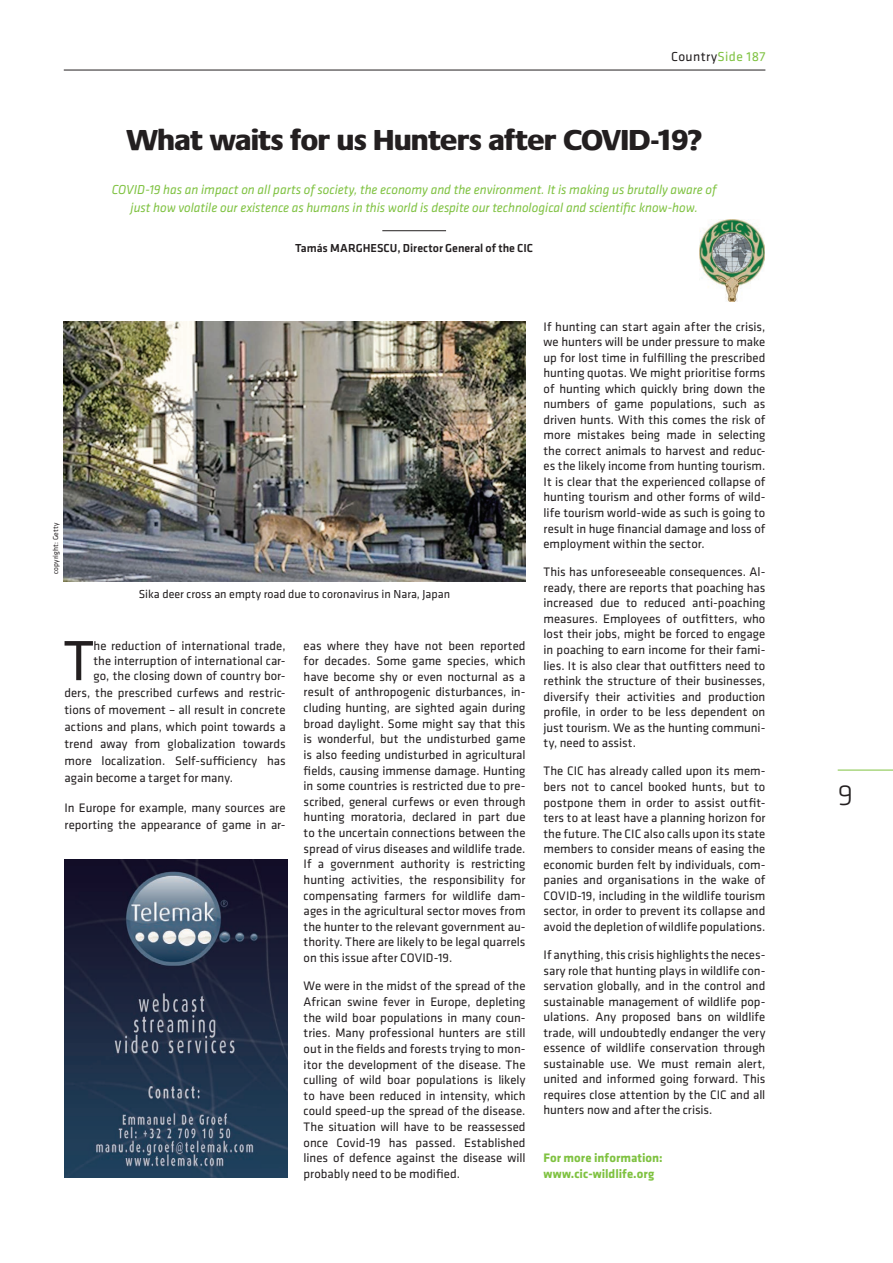
<style>
.page{position:relative;width:893px;height:1263px;background:#fff}
.page>*{position:absolute;margin:0;border:0;box-sizing:border-box;transform-origin:0 0}
.t1{font:58.65px "Klavika";color:#231f20}
.GR_TITEL{font:800 30px "Praxis";letter-spacing:-.01em;color:#231f20}
.t2{font:300 30px "Klavika";color:#231f20}
.GR_TITEL-2{font:italic 13.5px/18px "Klavika";letter-spacing:-.005em;color:#7fc241;text-align:center}
.t3{font:13.5px "Klavika";letter-spacing:.03em;color:#231f20}
.t4{font:12.75px/15.6px "Klavika";color:#231f20;text-align:justify}
.t5{font:700 12.75px "Klavika";color:#7fc241}
.t6{font:12px "Klavika";color:#231f20}
.t7{font:500 12px "Klavika";color:#231f20}
.t8{font:7.5px "Klavika";letter-spacing:.025em;color:#231f20}
.s1{color:#7fc241}
</style>
<div class="page">
<hr style="left:382px;top:230px;width:64px;height:1px;background:#231f20">
<hr style="left:838px;top:770px;width:55px;height:1px;background:#7fc241">
<hr style="left:64px;top:70px;width:701px;height:1px;background:#231f20">
<img style="left:65px;top:859px;width:222px;height:319px">
<img style="left:699px;top:220px;width:66px;height:82px">
<img style="left:63px;top:321px;width:462px;height:260px">
<p class="t3" style="left:671px;top:49px;width:96px">Country<span class="s1">Side 187</span></p>
<p class="GR_TITEL" style="left:126px;top:124px;width:577px">What waits for us Hunters after COVID-19?</p>
<p class="GR_TITEL-2" style="left:112px;top:180px;width:606px">COVID-19 has an impact on all parts of society, the economy and the environment. It is making us brutally aware of just how volatile our existence as humans in this world is despite our technological and scientific know-how.</p>
<p class="t7" style="left:295px;top:242px;width:239px">Tamás MARGHESCU, Director General of the CIC</p>
<p class="t8" style="left:52px;top:574px;width:53px;rotate:-90deg">copyright: Getty</p>
<p class="t6" style="left:139px;top:587px;width:313px">Sika deer cross an empty road due to coronavirus in Nara, Japan</p>
<p class="t1" style="left:63px;top:629px;width:32px">T</p>
<p class="t4" style="left:94px;top:638px;width:194px">he reduction of international trade, the interruption of international car&shy;go, the closing down of country bor-</p>
<p class="t4" style="left:65px;top:685px;width:223px;line-height:17px">ders, the prescribed curfews and restric&shy;tions of movement – all result in concrete actions and plans, which point towards a trend away from globalization towards more localization. Self-sufficiency has again become a target for many.</p>
<p class="t4" style="left:65px;top:800px;width:223px;line-height:17px">In Europe for example, many sources are reporting the appearance of game in ar-</p>
<p class="t4" style="left:304px;top:638px;width:223px">eas where they have not been reported for decades. Some game species, which have become shy or even nocturnal as a result of anthropogenic disturbances, in&shy;cluding hunting, are sighted again during broad daylight. Some might say that this is wonderful, but the undisturbed game is also feeding undisturbed in agricultural fields, causing immense damage. Hunting in some countries is restricted due to pre&shy;scribed, general curfews or even through hunting moratoria, declared in part due to the uncertain connections between the spread of virus diseases and wildlife trade.<br>If a government authority is restricting hunting activities, the responsibility for compensating farmers for wildlife dam&shy;ages in the agricultural sector moves from the hunter to the relevant government au&shy;thority. There are likely to be legal quarrels on this issue after COVID-19.</p>
<p class="t4" style="left:304px;top:979px;width:223px">We were in the midst of the spread of the African swine fever in Europe, depleting the wild boar populations in many coun&shy;tries. Many professional hunters are still out in the fields and forests trying to mon&shy;itor the development of the disease. The culling of wild boar populations is likely to have been reduced in intensity, which could speed-up the spread of the disease.<br>The situation will have to be reassessed once Covid-19 has passed. Established lines of defence against the disease will probably need to be modified.</p>
<p class="t4" style="left:543px;top:319px;width:223px">If hunting can start again after the crisis, we hunters will be under pressure to make up for lost time in fulfilling the prescribed hunting quotas. We might prioritise forms of hunting which quickly bring down the numbers of game populations, such as driven hunts. With this comes the risk of more mistakes being made in selecting the correct animals to harvest and reduc&shy;es the likely income from hunting tourism.<br>It is clear that the experienced collapse of hunting tourism and other forms of wild&shy;life tourism world-wide as such is going to result in huge financial damage and loss of employment within the sector.</p>
<p class="t4" style="left:543px;top:564px;width:223px">This has unforeseeable consequences. Al&shy;ready, there are reports that poaching has increased due to reduced anti-poaching measures. Employees of outfitters, who lost their jobs, might be forced to engage in poaching to earn income for their fami&shy;lies. It is also clear that outfitters need to rethink the structure of their businesses, diversify their activities and production profile, in order to be less dependent on just tourism. We as the hunting communi&shy;ty, need to assist.</p>
<p class="t4" style="left:543px;top:764px;width:223px">The CIC has already called upon its mem&shy;bers not to cancel booked hunts, but to postpone them in order to assist outfit&shy;ters to at least have a planning horizon for the future. The CIC also calls upon its state members to consider means of easing the economic burden felt by individuals, com&shy;panies and organisations in the wake of COVID-19, including in the wildlife tourism sector, in order to prevent its collapse and avoid the depletion of wildlife populations.</p>
<p class="t4" style="left:543px;top:947px;width:223px">If anything, this crisis highlights the neces&shy;sary role that hunting plays in wildlife con&shy;servation globally, and in the control and sustainable management of wildlife pop&shy;ulations. Any proposed bans on wildlife trade, will undoubtedly endanger the very essence of wildlife conservation through sustainable use. We must remain alert, united and informed going forward. This requires close attention by the CIC and all hunters now and after the crisis.</p>
<p class="t5" style="left:543px;top:1151px;width:121px">For more information:</p>
<p class="t5" style="left:543px;top:1167px;width:112px">www.cic-wildlife.org</p>
<p class="t2" style="left:838px;top:779px;width:17px">9</p>
</div>
